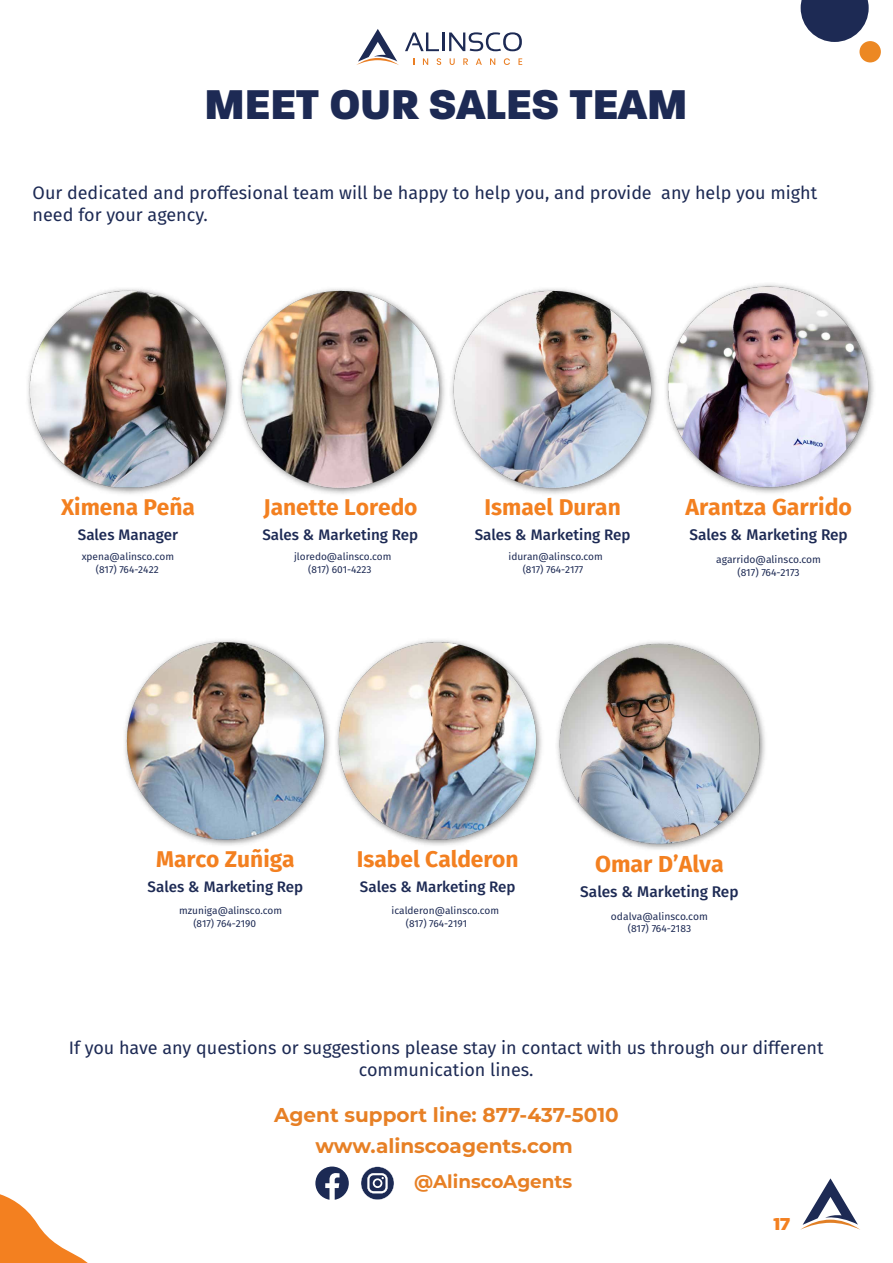
<style>
.page{position:relative;width:893px;height:1263px;background:#fff}
.page>*{position:absolute;margin:0;border:0;box-sizing:border-box;transform-origin:0 0}
.t1{font:800 45px "Paralucent";color:#1d2a54}
.t2{font:700 23.1px "Fira Sans";color:#f38020}
.t3{font:700 22.8px "Fira Sans";color:#f38020}
.t4{font:700 20.1px "Montserrat";color:#e78025}
.t5{font:800 18.75px "Paralucent";color:#f38020}
.t6{font:700 18.45px "Montserrat";color:#e78025}
.t7{font:18px/21.6px "Fira Sans";color:#1d2a54}
.t8{font:500 15.45px "Fira Sans";color:#1d2a54}
.t9{font:500 15.15px "Fira Sans";color:#1d2a54}
.t10{font:10.35px/12.6px "Fira Sans";color:#1d2a54;text-align:center}
.t11{font:10.05px/12.5px "Fira Sans";color:#1d2a54;text-align:center}
</style>
<div class="page">
<svg style="left:0;top:1194px;width:88px;height:69px"></svg>
<svg style="left:801px;top:0;width:68px;height:42px"></svg>
<div style="left:859px;top:41px;width:22px;height:21px;background:#ec8823;border-radius:50%"></div>
<svg style="left:800px;top:1178px;width:60px;height:52px"></svg>
<svg style="left:361px;top:1166px;width:33px;height:34px"></svg>
<svg style="left:315px;top:1166px;width:34px;height:34px"></svg>
<svg style="left:423px;top:58px;width:5px;height:7px"></svg>
<svg style="left:437px;top:58px;width:4px;height:7px"></svg>
<svg style="left:450px;top:58px;width:5px;height:7px"></svg>
<svg style="left:463px;top:58px;width:5px;height:7px"></svg>
<svg style="left:476px;top:58px;width:6px;height:7px"></svg>
<svg style="left:490px;top:58px;width:5px;height:7px"></svg>
<svg style="left:504px;top:58px;width:6px;height:7px"></svg>
<svg style="left:518px;top:58px;width:4px;height:7px"></svg>
<svg style="left:405px;top:32px;width:117px;height:19px"></svg>
<svg style="left:356px;top:29px;width:43px;height:36px"></svg>
<img style="left:27px;top:288px;width:205px;height:206px">
<img style="left:125px;top:640px;width:205px;height:206px">
<img style="left:239px;top:288px;width:206px;height:206px">
<img style="left:336px;top:640px;width:206px;height:206px">
<img style="left:451px;top:289px;width:206px;height:205px">
<img style="left:557px;top:642px;width:208px;height:208px">
<img style="left:666px;top:284px;width:208px;height:209px">
<h1 class="t1" style="left:205px;top:77px;width:484px">MEET OUR SALES TEAM</h1>
<p class="t7" style="left:33px;top:182px;width:786px">Our dedicated and proffesional team will be happy to help you, and provide any help you might need for your agency.</p>
<p class="t3" style="left:61px;top:491px;width:135px">Ximena Peña</p>
<p class="t9" style="left:78px;top:524px;width:102px">Sales Manager</p>
<p class="t11" style="left:82px;top:551px;width:94px">xpena@alinsco.com (817) 764-2422</p>
<p class="t3" style="left:263px;top:491px;width:155px">Janette Loredo</p>
<p class="t9" style="left:262px;top:524px;width:157px">Sales &amp; Marketing Rep</p>
<p class="t11" style="left:294px;top:551px;width:99px">jloredo@alinsco.com (817) 601-4223</p>
<p class="t3" style="left:484px;top:491px;width:138px">Ismael Duran</p>
<p class="t9" style="left:475px;top:524px;width:157px">Sales &amp; Marketing Rep</p>
<p class="t11" style="left:508px;top:551px;width:96px">iduran@alinsco.com (817) 764-2177</p>
<p class="t2" style="left:686px;top:491px;width:168px">Arantza Garrido</p>
<p class="t8" style="left:689px;top:524px;width:160px">Sales &amp; Marketing Rep</p>
<p class="t10" style="left:716px;top:553px;width:106px">agarrido@alinsco.com (817) 764-2173</p>
<p class="t3" style="left:156px;top:843px;width:140px">Marco Zuñiga</p>
<p class="t9" style="left:148px;top:876px;width:157px">Sales &amp; Marketing Rep</p>
<p class="t11" style="left:193px;top:904px;width:90px;text-align:left;text-indent:-14px">mzuniga@alinsco.com (817) 764-2190</p>
<p class="t3" style="left:357px;top:843px;width:163px">Isabel Calderon</p>
<p class="t9" style="left:360px;top:876px;width:157px">Sales &amp; Marketing Rep</p>
<p class="t11" style="left:406px;top:904px;width:95px;text-align:left;text-indent:-14px">icalderon@alinsco.com (817) 764-2191</p>
<p class="t2" style="left:595px;top:847px;width:130px">Omar D’Alva</p>
<p class="t8" style="left:580px;top:881px;width:160px">Sales &amp; Marketing Rep</p>
<p class="t10" style="left:611px;top:910px;width:98px">odalva@alinsco.com (817) 764-2183</p>
<p class="t7" style="left:69px;top:1037px;width:756px;text-align:center">If you have any questions or suggestions please stay in contact with us through our different communication lines.</p>
<p class="t4" style="left:274px;top:1100px;width:346px">Agent support line: 877-437-5010</p>
<p class="t4" style="left:315px;top:1131px;width:259px">www.alinscoagents.com</p>
<p class="t6" style="left:414px;top:1168px;width:160px">@AlinscoAgents</p>
<p class="t5" style="left:773px;top:1212px;width:18px">17</p>
</div>
